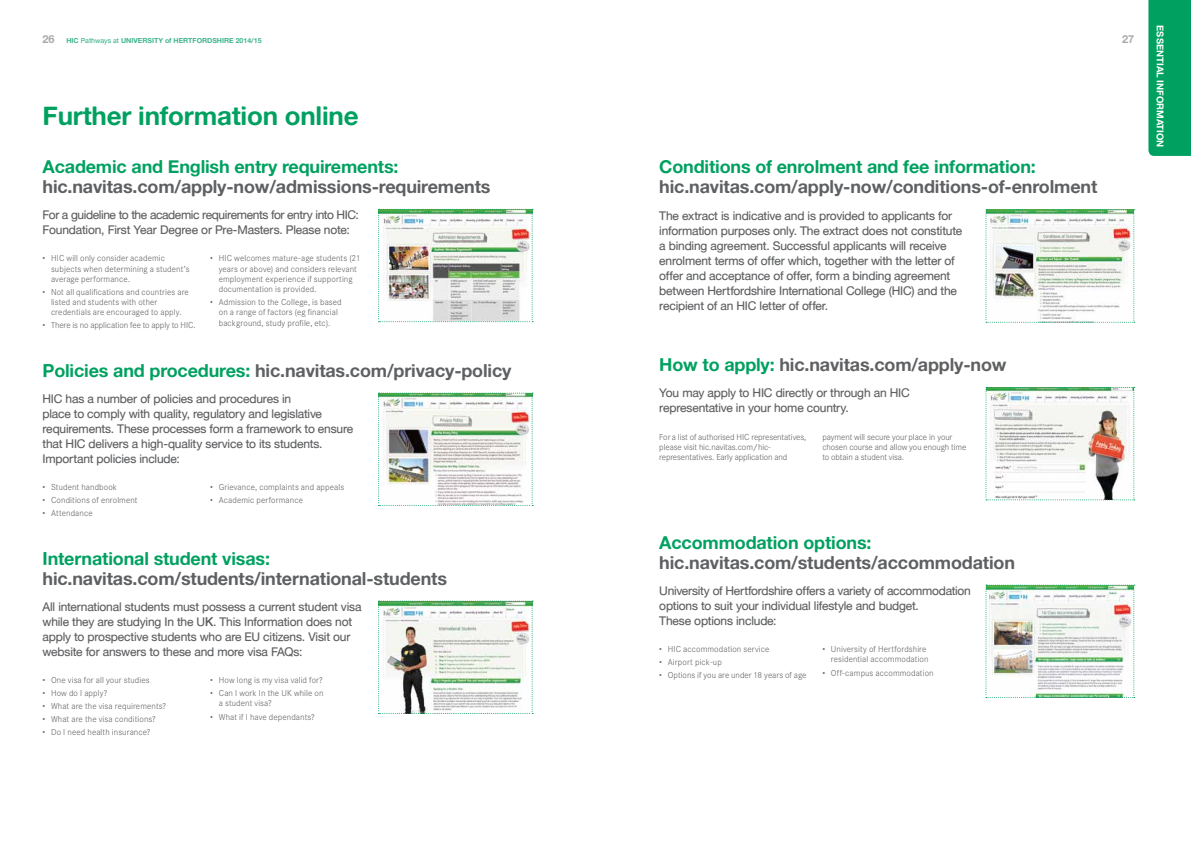
<style>
.page{position:relative;width:1191px;height:842px;background:#fff}
.page>*{position:absolute;margin:0;border:0;box-sizing:border-box;transform-origin:0 0}
.t1{font:26px "Alte Haas Grotesk Bold";letter-spacing:-.01em;color:#00a160}
.t2{font:18px "Alte Haas Grotesk Bold";letter-spacing:-.01em;color:#5f6062}
.t3{font:18px "Alte Haas Grotesk Bold";letter-spacing:-.01em;color:#00a160}
.t4{font:12px/15px "Alte Haas Grotesk";letter-spacing:-.015em;color:#5f6062}
.t5{font:11px "Alte Haas Grotesk Bold";color:#a7a9ac}
.t6{font:9.5px "Alte Haas Grotesk Bold";color:#fff}
.t7{font:300 8.5px/10.2px "Corporate SBQ";letter-spacing:.01em;color:#5f6062}
.t8{font:300 8.5px/10.2px "Corporate SBQ";letter-spacing:-.01em;color:#5f6062}
.t9{font:7px "Alte Haas Grotesk Bold";color:#3eb589}
.s1{font-size:11px;color:#a7a9ac}
.s2{font-family:"Alte Haas Grotesk"}
.s3{color:#00a160}
</style>
<div class="page">
<img style="left:378px;top:209px;width:155px;height:113px">
<img style="left:378px;top:393px;width:155px;height:113px">
<img style="left:378px;top:601px;width:155px;height:113px">
<img style="left:985px;top:209px;width:149px;height:114px">
<img style="left:985px;top:387px;width:149px;height:113px">
<img style="left:985px;top:585px;width:149px;height:113px">
<div style="left:1148px;top:0;width:43px;height:156px;background:#00a160"></div>
<p class="t9" style="left:43px;top:36px;width:221px"><span class="s1">26</span> HIC <span class="s2">Pathways at</span> UNIVERSITY of HERTFORDSHIRE 2014/15</p>
<p class="t5" style="left:1122px;top:32px;width:14px">27</p>
<p class="t6" style="left:1166px;top:25px;width:124px;rotate:90deg">ESSENTIAL INFORMATION</p>
<h1 class="t1" style="left:43px;top:99px;width:318px">Further information online</h1>
<h2 class="t3" style="left:43px;top:155px;width:357px">Academic and English entry requirements:</h2>
<h2 class="t2" style="left:43px;top:175px;width:449px">hic.navitas.com/apply-now/admissions-requirements</h2>
<p class="t4" style="left:43px;top:207px;width:318px">For a guideline to the academic requirements for entry into HIC:<br>Foundation, First Year Degree or Pre-Masters. Please note:</p>
<p class="t7" style="left:51px;top:253px;width:140px;text-indent:-8px">• HIC will only consider academic subjects when determining a student’s average performance.</p>
<p class="t7" style="left:51px;top:287px;width:139px;text-indent:-8px">• Not all qualifications and countries are listed and students with other credentials are encouraged to apply.</p>
<p class="t8" style="left:43px;top:320px;width:155px">• There is no application fee to apply to HIC.</p>
<h2 class="t3" style="left:659px;top:156px;width:378px">Conditions of enrolment and fee information:</h2>
<h2 class="t2" style="left:659px;top:176px;width:439px">hic.navitas.com/apply-now/conditions-of-enrolment</h2>
<p class="t4" style="left:659px;top:208px;width:304px">The extract is indicative and is provided to applicants for information purposes only. The extract does not constitute a binding agreement. Successful applicants will receive enrolment terms of offer which, together with the letter of offer and acceptance of offer, form a binding agreement between Hertfordshire International College (HIC) and the recipient of an HIC letter of offer.</p>
<p class="t7" style="left:219px;top:253px;width:143px;text-indent:-8px">• HIC welcomes mature-age students (21 years or above) and considers relevant employment experience if supporting documentation is provided.</p>
<p class="t7" style="left:210px;top:297px;width:133px;text-align:center">• Admission to the College, is based on a range of factors (eg financial background, study profile, etc).</p>
<h2 class="t2" style="left:43px;top:359px;width:470px"><span class="s3">Policies and procedures:</span> hic.navitas.com/privacy-policy</h2>
<p class="t4" style="left:43px;top:391px;width:312px">HIC has a number of policies and procedures in<br>place to comply with quality, regulatory and legislative requirements. These processes form a framework to ensure that HIC delivers a high-quality service to its students.<br>Important policies include:</p>
<p class="t7" style="left:43px;top:482px;width:76px">• Student handbook</p>
<p class="t7" style="left:43px;top:495px;width:97px">• Conditions of enrolment</p>
<p class="t7" style="left:43px;top:508px;width:52px">• Attendance</p>
<h2 class="t2" style="left:659px;top:354px;width:349px"><span class="s3">How to apply:</span> hic.navitas.com/apply-now</h2>
<p class="t4" style="left:659px;top:385px;width:252px">You may apply to HIC directly or through an HIC representative in your home country.</p>
<p class="t8" style="left:659px;top:432px;width:149px">For a list of authorised HIC representatives, please visit hic.navitas.com/hic&shy;representatives. Early application and</p>
<p class="t8" style="left:822px;top:432px;width:145px">payment will secure your place in your chosen course and allow you enough time to obtain a student visa.</p>
<p class="t7" style="left:210px;top:482px;width:135px">• Grievance, complaints and appeals</p>
<p class="t7" style="left:210px;top:495px;width:94px">• Academic performance</p>
<h2 class="t3" style="left:43px;top:547px;width:229px">International student visas:</h2>
<h2 class="t2" style="left:43px;top:567px;width:406px">hic.navitas.com/students/international-students</h2>
<p class="t4" style="left:43px;top:599px;width:320px">All international students must possess a current student visa while they are studying In the UK. This Information does not apply to prospective students who are EU citizens. Visit our website for answers to these and more visa FAQs:</p>
<p class="t7" style="left:43px;top:675px;width:109px">• One visa for all your studies</p>
<p class="t7" style="left:43px;top:688px;width:66px">• How do I apply?</p>
<p class="t7" style="left:43px;top:701px;width:125px">• What are the visa requirements?</p>
<p class="t7" style="left:43px;top:714px;width:115px">• What are the visa conditions?</p>
<p class="t7" style="left:43px;top:727px;width:110px">• Do I need health insurance?</p>
<p class="t7" style="left:210px;top:675px;width:114px">• How long is my visa valid for?</p>
<p class="t7" style="left:219px;top:688px;width:106px;text-indent:-8px">• Can I work In the UK while on a student visa?</p>
<p class="t7" style="left:210px;top:711px;width:106px">• What if I have dependants?</p>
<h2 class="t3" style="left:659px;top:531px;width:214px">Accommodation options:</h2>
<h2 class="t2" style="left:659px;top:551px;width:357px">hic.navitas.com/students/accommodation</h2>
<p class="t4" style="left:659px;top:583px;width:313px">University of Hertfordshire offers a variety of accommodation options to suit your individual lifestyle and budget.<br>These options include:</p>
<p class="t7" style="left:659px;top:644px;width:112px">• HIC accommodation service</p>
<p class="t7" style="left:659px;top:657px;width:64px">• Airport pick-up</p>
<p class="t7" style="left:659px;top:670px;width:149px">• Options if you are under 18 years of age</p>
<p class="t7" style="left:822px;top:644px;width:108px;text-align:right">• University of Hertfordshire residential accommodation</p>
<p class="t7" style="left:822px;top:667px;width:113px">• Off-campus accommodation</p>
</div>
